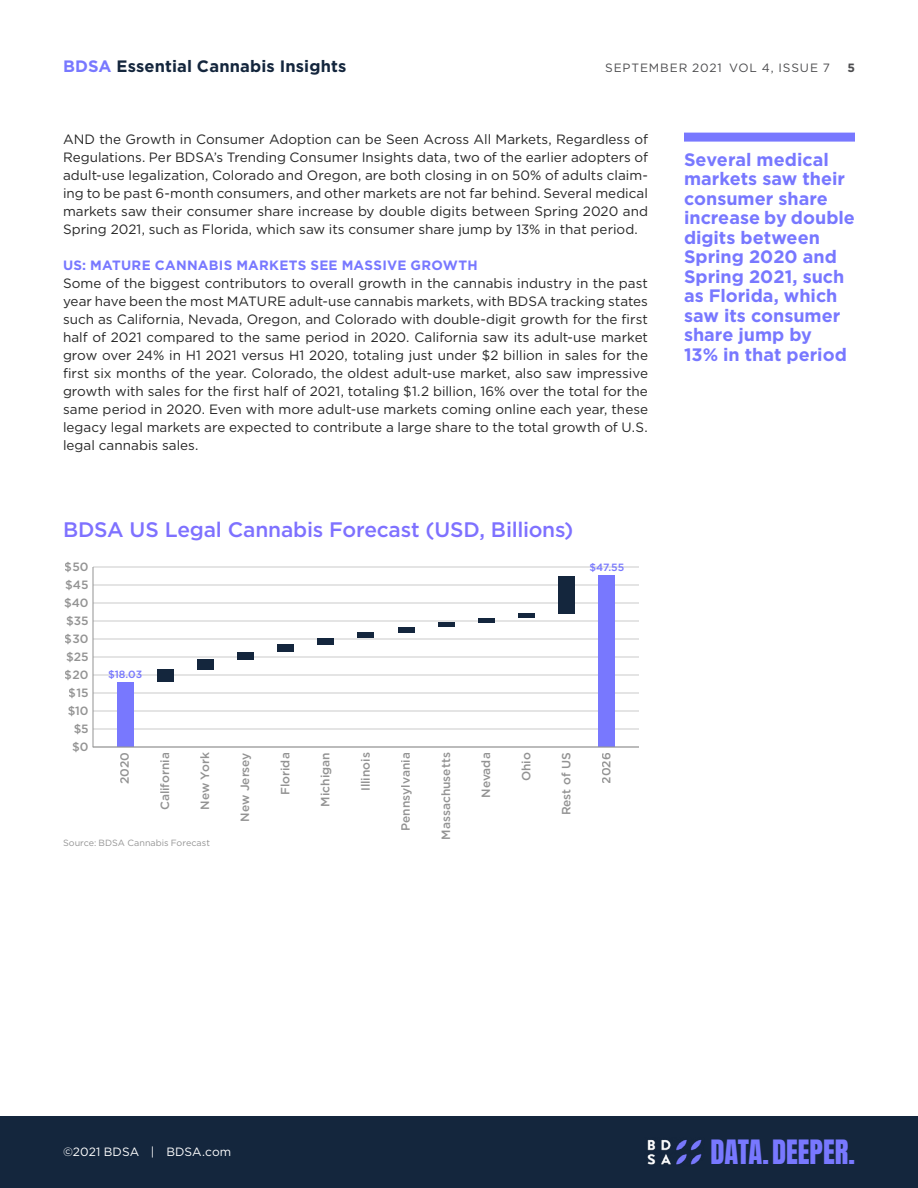
<style>
.page{position:relative;width:918px;height:1188px;background:#fff}
.page>*{position:absolute;margin:0;border:0;box-sizing:border-box;transform-origin:0 0}
.t1{font:28.5px "Anton";color:#7878ff}
.t2{font:500 21px "Gotham";letter-spacing:-.01em;color:#7e71ff}
.t3{font:700 18px/19.5px "Gotham";color:#7878ff}
.t4{font:700 16.5px "Gotham";letter-spacing:.01em;color:#14263d}
.t5{font:13.5px/18px "Gotham";color:#262626;text-align:justify}
.t6{font:700 13.5px "Gotham";letter-spacing:.015em;color:#7878ff}
.t7{font:500 12px "Gotham";color:#939393}
.t8{font:12px "Gotham";letter-spacing:.07em;color:#4d4d4f}
.t9{font:12px "Gotham";color:#fff}
.t10{font:700 12px "Gotham";color:#4d4d4f}
.t11{font:500 10.5px "Gotham";letter-spacing:-.005em;color:#7878fe}
.t12{font:9px "Gotham";color:#949494}
.s1{color:#7878ff}
</style>
<div class="page">
<div style="left:0;top:1116px;width:918px;height:72px;background:#14263d"></div>
<img style="left:647px;top:1139px;width:55px;height:26px">
<div style="left:684px;top:133px;width:171px;height:9px;background:#7878ff"></div>
<hr style="left:93px;top:729px;width:546px;height:1px;background:#cbcbca">
<hr style="left:93px;top:711px;width:546px;height:1px;background:#cbcbca">
<hr style="left:93px;top:693px;width:546px;height:1px;background:#cbcbca">
<hr style="left:93px;top:675px;width:546px;height:1px;background:#cbcbca">
<hr style="left:93px;top:657px;width:546px;height:1px;background:#cbcbca">
<hr style="left:93px;top:639px;width:546px;height:1px;background:#cbcbca">
<hr style="left:93px;top:621px;width:546px;height:1px;background:#cbcbca">
<hr style="left:93px;top:603px;width:546px;height:1px;background:#cbcbca">
<hr style="left:93px;top:585px;width:546px;height:1px;background:#cbcbca">
<hr style="left:93px;top:567px;width:546px;height:1px;background:#cbcbca">
<div style="left:117px;top:682px;width:16px;height:65px;background:#7878fe"></div>
<svg style="left:157px;top:692px;width:16px;height:55px"></svg>
<div style="left:157px;top:669px;width:16px;height:13px;background:#14263d"></div>
<svg style="left:197px;top:669px;width:16px;height:78px"></svg>
<div style="left:197px;top:659px;width:16px;height:10px;background:#14263d"></div>
<svg style="left:238px;top:659px;width:16px;height:88px"></svg>
<div style="left:238px;top:652px;width:16px;height:7px;background:#14263d"></div>
<svg style="left:278px;top:656px;width:16px;height:91px"></svg>
<div style="left:278px;top:645px;width:16px;height:7px;background:#14263d"></div>
<svg style="left:318px;top:656px;width:16px;height:91px"></svg>
<div style="left:318px;top:638px;width:16px;height:7px;background:#14263d"></div>
<svg style="left:358px;top:638px;width:16px;height:109px"></svg>
<div style="left:358px;top:633px;width:16px;height:5px;background:#14263d"></div>
<svg style="left:398px;top:638px;width:16px;height:109px"></svg>
<div style="left:398px;top:627px;width:16px;height:6px;background:#14263d"></div>
<svg style="left:438px;top:638px;width:16px;height:109px"></svg>
<div style="left:438px;top:622px;width:16px;height:5px;background:#14263d"></div>
<svg style="left:478px;top:622px;width:16px;height:125px"></svg>
<hr style="left:478px;top:618px;width:16px;height:4px;background:#14263d">
<svg style="left:519px;top:620px;width:16px;height:127px"></svg>
<hr style="left:519px;top:614px;width:16px;height:4px;background:#14263d">
<svg style="left:559px;top:620px;width:16px;height:127px"></svg>
<div style="left:559px;top:576px;width:16px;height:38px;background:#14263d"></div>
<div style="left:599px;top:576px;width:16px;height:171px;background:#7878fe"></div>
<hr style="left:93px;top:567px;width:1px;height:180px;background:#939393">
<hr style="left:93px;top:747px;width:546px;height:1px;background:#939393">
<p class="t4" style="left:63px;top:55px;width:285px"><span class="s1">BDSA</span> Essential Cannabis Insights</p>
<p class="t8" style="left:605px;top:60px;width:226px">SEPTEMBER 2021 VOL 4, ISSUE 7</p>
<p class="t10" style="left:847px;top:60px;width:9px">5</p>
<p class="t5" style="left:63px;top:130px;width:587px">AND the Growth in Consumer Adoption can be Seen Across All Markets, Regardless of Regulations. Per BDSA’s Trending Consumer Insights data, two of the earlier adopters of adult-use legalization, Colorado and Oregon, are both closing in on 50% of adults claim&shy;ing to be past 6-month consumers, and other markets are not far behind. Several medical markets saw their consumer share increase by double digits between Spring 2020 and Spring 2021, such as Florida, which saw its consumer share jump by 13% in that period.</p>
<p class="t6" style="left:63px;top:256px;width:416px">US: MATURE CANNABIS MARKETS SEE MASSIVE GROWTH</p>
<p class="t5" style="left:63px;top:274px;width:587px">Some of the biggest contributors to overall growth in the cannabis industry in the past year have been the most MATURE adult-use cannabis markets, with BDSA tracking states such as California, Nevada, Oregon, and Colorado with double-digit growth for the first half of 2021 compared to the same period in 2020. California saw its adult-use market grow over 24% in H1 2021 versus H1 2020, totaling just under $2 billion in sales for the first six months of the year. Colorado, the oldest adult-use market, also saw impressive growth with sales for the first half of 2021, totaling $1.2 billion, 16% over the total for the same period in 2020. Even with more adult-use markets coming online each year, these legacy legal markets are expected to contribute a large share to the total growth of U.S. legal cannabis sales.</p>
<h2 class="t2" style="left:63px;top:516px;width:512px">BDSA US Legal Cannabis Forecast (USD, Billions)</h2>
<p class="t7" style="left:65px;top:559px;width:25px">$50</p>
<p class="t7" style="left:65px;top:577px;width:25px">$45</p>
<p class="t7" style="left:64px;top:595px;width:26px">$40</p>
<p class="t7" style="left:66px;top:613px;width:24px">$35</p>
<p class="t7" style="left:65px;top:631px;width:25px">$30</p>
<p class="t7" style="left:66px;top:649px;width:24px">$25</p>
<p class="t7" style="left:65px;top:667px;width:25px">$20</p>
<p class="t7" style="left:69px;top:685px;width:21px">$15</p>
<p class="t7" style="left:68px;top:703px;width:23px">$10</p>
<p class="t7" style="left:73px;top:721px;width:17px">$5</p>
<p class="t11" style="left:108px;top:667px;width:36px">$18.03</p>
<p class="t11" style="left:589px;top:561px;width:36px">$47.55</p>
<p class="t7" style="left:72px;top:739px;width:18px">$0</p>
<p class="t7" style="left:117px;top:784px;width:33px;rotate:-90deg">2020</p>
<p class="t7" style="left:157px;top:810px;width:59px;rotate:-90deg">California</p>
<p class="t7" style="left:197px;top:810px;width:59px;rotate:-90deg">New York</p>
<p class="t7" style="left:237px;top:822px;width:71px;rotate:-90deg">New Jersey</p>
<p class="t7" style="left:277px;top:795px;width:44px;rotate:-90deg">Florida</p>
<p class="t7" style="left:318px;top:807px;width:56px;rotate:-90deg">Michigan</p>
<p class="t7" style="left:358px;top:791px;width:40px;rotate:-90deg">Illinois</p>
<p class="t7" style="left:398px;top:831px;width:80px;rotate:-90deg">Pennsylvania</p>
<p class="t7" style="left:438px;top:840px;width:89px;rotate:-90deg">Massachusetts</p>
<p class="t7" style="left:478px;top:798px;width:47px;rotate:-90deg">Nevada</p>
<p class="t7" style="left:518px;top:781px;width:30px;rotate:-90deg">Ohio</p>
<p class="t7" style="left:558px;top:815px;width:64px;rotate:-90deg">Rest of US</p>
<p class="t7" style="left:599px;top:784px;width:33px;rotate:-90deg">2026</p>
<p class="t12" style="left:63px;top:837px;width:148px">Source: BDSA Cannabis Forecast</p>
<h3 class="t3" style="left:684px;top:149px;width:172px">Several medical markets saw their consumer share increase by double digits between<br>Spring 2020 and<br>Spring 2021, such as Florida, which saw its consumer share jump by<br>13% in that period</h3>
<p class="t9" style="left:63px;top:1144px;width:170px">©2021 BDSA | BDSA.com</p>
<h1 class="t1" style="left:710px;top:1138px;width:146px">DATA.DEEPER.</h1>
</div>
